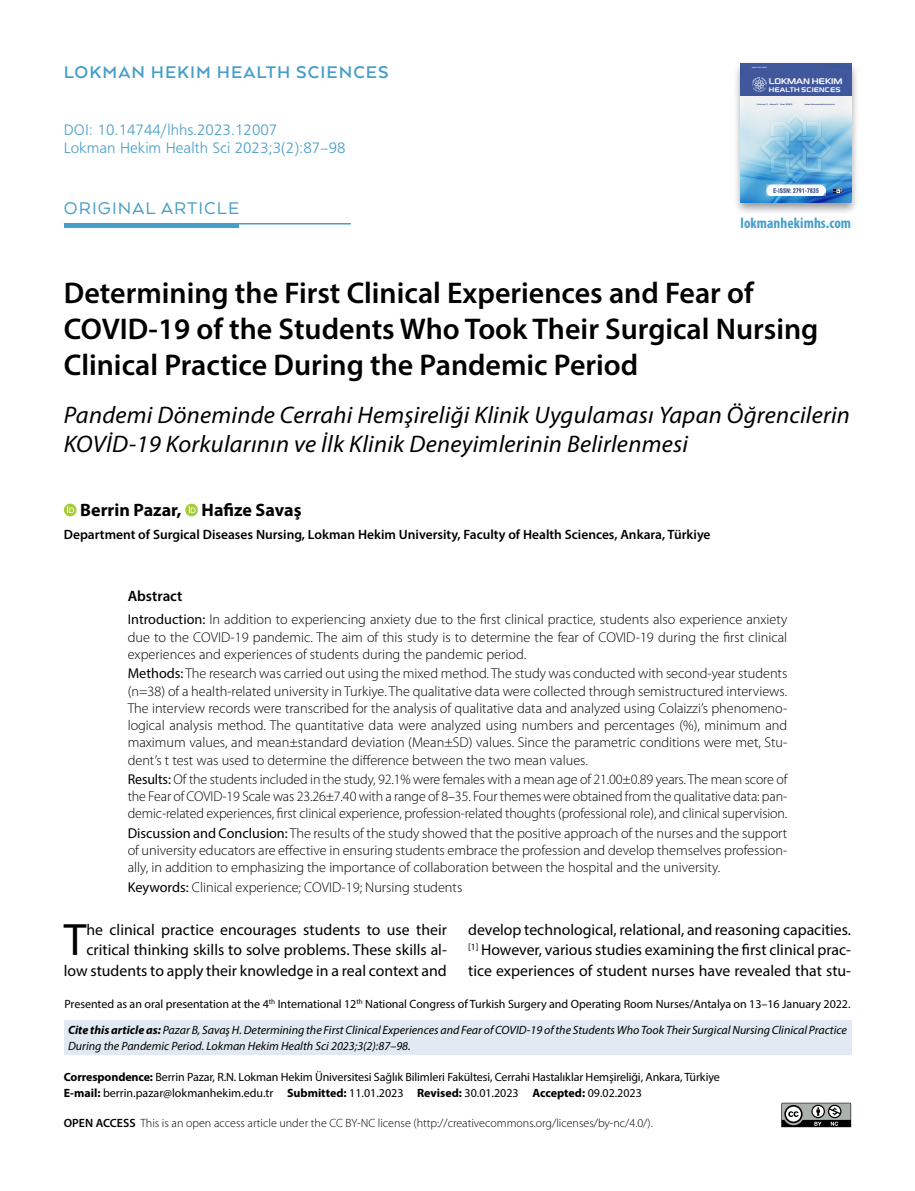
<style>
.page{position:relative;width:915px;height:1191px;background:#fff}
.page>*{position:absolute;margin:0;border:0;box-sizing:border-box;transform-origin:0 0}
.t1{font:45.6px "Myriad Pro";color:#000}
.t2{font:600 30px/36px "Myriad Pro";color:#000}
.t3{font:italic 24px/28.8px "Myriad Pro";letter-spacing:.01em;color:#000}
.t4{font:700 19.5px "Arquitecta";letter-spacing:.055em;color:#479ec8}
.t5{font:19.5px "Arquitecta";letter-spacing:.055em;color:#479ec8}
.t6{font:700 18px "Myriad Pro";color:#000}
.t7{font:15.75px/20.7px "Myriad Pro";color:#000;text-align:right}
.t8{font:15.75px/18px "Frugal Normal Tr";color:#479ec8}
.t9{font:700 condensed 15px "Myriad Pro";letter-spacing:.01em;color:#479ec8}
.t10{font:600 15px "Myriad Pro";color:#000}
.t11{font:300 14.25px/17.2px "Myriad Pro";color:#000;text-align:justify}
.t12{font:600 13.5px "Myriad Pro";color:#000}
.t13{font:12px/16.5px "Myriad Pro";letter-spacing:-.005em;color:#000}
.t14{font:italic 12px/16.5px "Myriad Pro";color:#000}
.t15{font:300 12px "Myriad Pro";color:#000}
.t16{font:700 11.7px "Sony Sketch EF";color:#fff}
.t17{font:700 10.35px "Sony Sketch EF";letter-spacing:.015em;color:#fff}
.t18{font:700 9.45px "Sony Sketch EF";letter-spacing:.015em;color:#fff}
.t19{font:700 2.85px "Sony Sketch EF";color:#25408f}
.t20{font:700 2.25px "Sony Sketch EF";color:#fff}
.s1{font-weight:400}
.s2{font-weight:700}
.s3{font-weight:600}
</style>
<div class="page">
<div style="left:64px;top:1020px;width:786px;height:34px;background:#e1eaf3"></div>
<svg style="left:64px;top:503px;width:13px;height:13px"></svg>
<svg style="left:67px;top:506px;width:7px;height:7px"></svg>
<svg style="left:185px;top:503px;width:13px;height:13px"></svg>
<svg style="left:188px;top:506px;width:7px;height:7px"></svg>
<div style="left:732px;top:60px;width:126px;height:155px;background:#000;opacity:.45"></div>
<img style="left:740px;top:96px;width:110px;height:107px">
<div style="left:740px;top:64px;width:110px;height:32px;background:#40579c"></div>
<svg style="left:752px;top:77px;width:14px;height:15px"></svg>
<div style="left:784px;top:111px;width:22px;height:27px;background:#e8eef1"></div>
<div style="left:783px;top:157px;width:23px;height:27px;background:#000;opacity:.62"></div>
<div style="left:759px;top:136px;width:26px;height:23px;background:#000;opacity:.62"></div>
<div style="left:805px;top:137px;width:26px;height:22px;background:#000;opacity:.62"></div>
<svg style="left:760px;top:112px;width:70px;height:70px;background:#88c0e0"></svg>
<svg style="left:832px;top:188px;width:9px;height:5px"></svg>
<img style="left:766px;top:185px;width:59px;height:11px">
<hr style="left:64px;top:223px;width:287px;height:1px;background:#479ec8">
<hr style="left:64px;top:224px;width:175px;height:3px;background:#479ec8">
<svg style="left:781px;top:1102px;width:71px;height:26px;background:#7b7e7b"></svg>
<h3 class="t4" style="left:64px;top:60px;width:326px">LOKMAN HEKIM HEALTH SCIENCES</h3>
<p class="t8" style="left:64px;top:120px;width:283px">DOI: 10.14744/lhhs.2023.12007<br>Lokman Hekim Health Sci 2023;3(2):87–98</p>
<h3 class="t5" style="left:64px;top:196px;width:177px">ORIGINAL ARTICLE</h3>
<p class="t20" style="left:751px;top:66px;width:16px">ISSN 2791-7835</p>
<p class="t17" style="left:765px;top:74px;width:81px">HEALTH SCIENCES</p>
<p class="t16" style="left:768px;top:74px;width:75px">LOKMAN HEKIM</p>
<p class="t18" style="left:768px;top:84px;width:73px">HEALTH SCIENCES</p>
<p class="t19" style="left:756px;top:102px;width:37px">Volume 3 Issue 2 Year 2023</p>
<p class="t19" style="left:804px;top:102px;width:31px">www.lokmanhekimhs.com</p>
<p class="t9" style="left:740px;top:213px;width:112px">lokmanhekimhs.com</p>
<h2 class="t2" style="left:64px;top:274px;width:755px">Determining the First Clinical Experiences and Fear of<br>COVID-19 of the Students Who Took Their Surgical Nursing<br>Clinical Practice During the Pandemic Period</h2>
<h3 class="t3" style="left:64px;top:400px;width:787px">Pandemi Döneminde Cerrahi Hemşireliği Klinik Uygulaması Yapan Öğrencilerin<br>KOVİD-19 Korkularının ve İlk Klinik Deneyimlerinin Belirlenmesi</h3>
<p class="t6" style="left:80px;top:498px;width:223px">Berrin Pazar, Hafize Savaş</p>
<p class="t12" style="left:64px;top:525px;width:648px">Department of Surgical Diseases Nursing, Lokman Hekim University, Faculty of Health Sciences, Ankara, Türkiye</p>
<p class="t10" style="left:128px;top:586px;width:56px">Abstract</p>
<p class="t11" style="left:128px;top:611px;width:661px"><span class="s1">Introduction:</span> In addition to experiencing anxiety due to the first clinical practice, students also experience anxiety due to the COVID-19 pandemic. The aim of this study is to determine the fear of COVID-19 during the first clinical experiences and experiences of students during the pandemic period.</p>
<p class="t11" style="left:128px;top:665px;width:661px"><span class="s1">Methods:</span> The research was carried out using the mixed method. The study was conducted with second-year students (n=38) of a health-related university in Turkiye. The qualitative data were collected through semistructured interviews.<br>The interview records were transcribed for the analysis of qualitative data and analyzed using Colaizzi’s phenomeno&shy;logical analysis method. The quantitative data were analyzed using numbers and percentages (%), minimum and maximum values, and mean±standard deviation (Mean±SD) values. Since the parametric conditions were met, Stu&shy;dent’s t test was used to determine the difference between the two mean values.</p>
<p class="t11" style="left:128px;top:771px;width:661px"><span class="s1">Results:</span> Of the students included in the study, 92.1% were females with a mean age of 21.00±0.89 years. The mean score of the Fear of COVID-19 Scale was 23.26±7.40 with a range of 8–35. Four themes were obtained from the qualitative data: pan&shy;demic-related experiences, first clinical experience, profession-related thoughts (professional role), and clinical supervision.</p>
<p class="t11" style="left:128px;top:824px;width:661px"><span class="s1">Discussion and Conclusion:</span> The results of the study showed that the positive approach of the nurses and the support of university educators are effective in ensuring students embrace the profession and develop themselves profession&shy;ally, in addition to emphasizing the importance of collaboration between the hospital and the university.</p>
<p class="t11" style="left:128px;top:878px;width:336px"><span class="s1">Keywords:</span> Clinical experience; COVID-19; Nursing students</p>
<p class="t7" style="left:64px;top:919px;width:384px">he clinical practice encourages students to use their critical thinking skills to solve problems. These skills al&shy;low students to apply their knowledge in a real context and</p>
<p class="t7" style="left:468px;top:919px;width:384px;text-align:justify">develop technological, relational, and reasoning capacities. <sup>[1]</sup> However, various studies examining the first clinical prac&shy;tice experiences of student nurses have revealed that stu-</p>
<h1 class="t1" style="left:64px;top:911px;width:24px">T</h1>
<p class="t13" style="left:64px;top:995px;width:787px">Presented as an oral presentation at the 4<sup>th</sup> International 12<sup>th</sup> National Congress of Turkish Surgery and Operating Room Nurses/Antalya on 13–16 January 2022.</p>
<p class="t14" style="left:68px;top:1021px;width:780px"><span class="s2">Cite this article as:</span> Pazar B, Savaş H. Determining the First Clinical Experiences and Fear of COVID-19 of the Students Who Took Their Surgical Nursing Clinical Practice<br>During the Pandemic Period. Lokman Hekim Health Sci 2023;3(2):87–98.</p>
<p class="t13" style="left:64px;top:1068px;width:657px"><span class="s2">Correspondence:</span> Berrin Pazar, R.N. Lokman Hekim Üniversitesi Sağlık Bilimleri Fakültesi, Cerrahi Hastalıklar Hemşireliği, Ankara, Türkiye<br><span class="s2">E-mail:</span> berrin.pazar@lokmanhekim.edu.tr <span class="s2">Submitted:</span> 11.01.2023 <span class="s2">Revised:</span> 30.01.2023 <span class="s2">Accepted:</span> 09.02.2023</p>
<p class="t15" style="left:64px;top:1116px;width:590px"><span class="s3">OPEN ACCESS</span> This is an open access article under the CC BY-NC license (http://creativecommons.org/licenses/by-nc/4.0/).</p>
</div>
